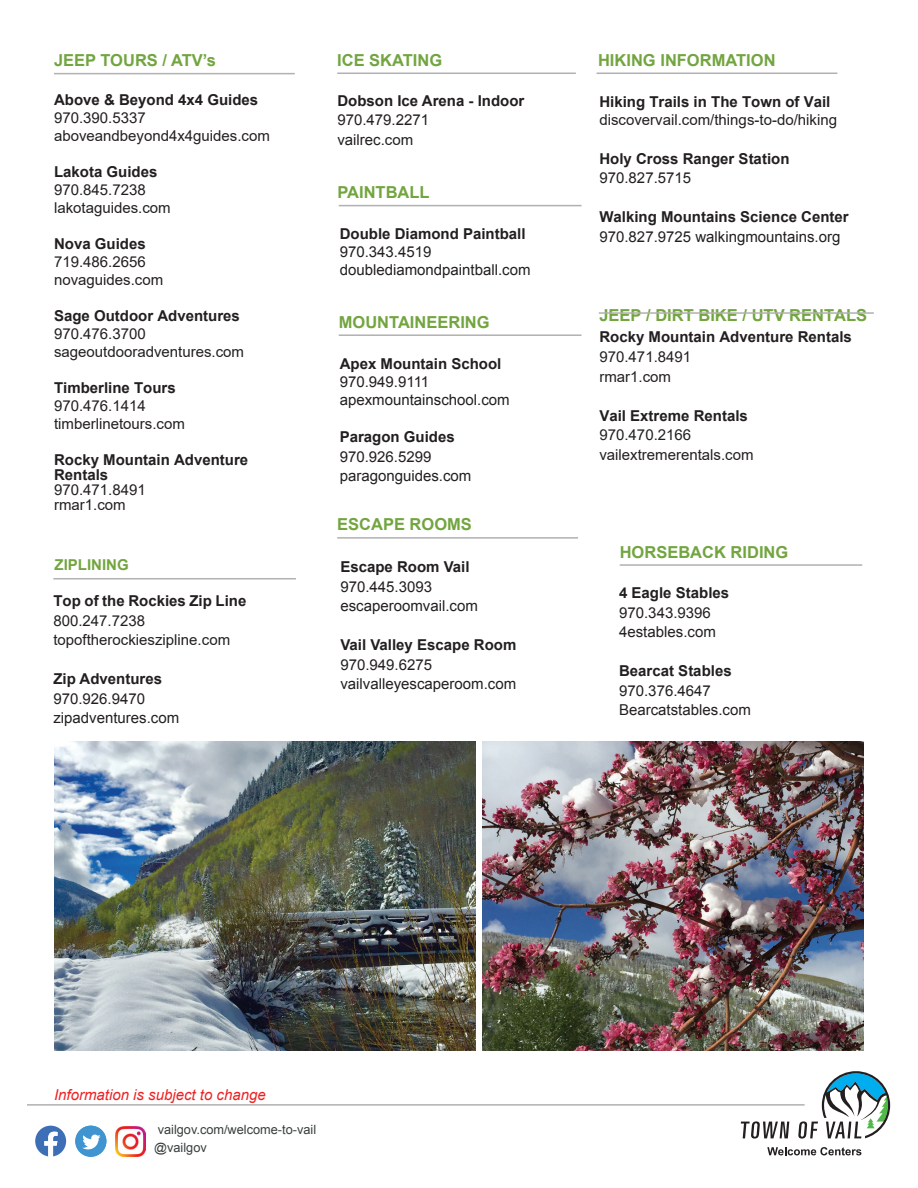
<style>
.page{position:relative;width:918px;height:1188px;background:#fff}
.page>*{position:absolute;margin:0;border:0;box-sizing:border-box;transform-origin:0 0}
.t1{font:700 16.5px "Arial";color:#72a53f}
.t2{font:700 16.5px "Arial";color:#72a43f}
.t3{font:15px/19.5px "Arial";color:#231f20}
.t4{font:700 15px "Arial";color:#231f20}
.t5{font:15px/18px "Arial";color:#231f20}
.t6{font:700 15px/15px "Arial";color:#231f20}
.t7{font:italic 15px "Arial";color:#ee2123}
.t8{font:700 15px "Arial";color:#72a53f}
.t9{font:12.75px/18px "Arial";color:#383e3e}
</style>
<div class="page">
<hr style="left:337px;top:73px;width:239px;height:1px;background:#b1b1b2">
<hr style="left:339px;top:205px;width:243px;height:1px;background:#b1b1b2">
<hr style="left:339px;top:334px;width:243px;height:2px;background:#b1b1b2">
<svg style="left:741px;top:1121px;width:48px;height:18px"></svg>
<svg style="left:798px;top:1071px;width:92px;height:68px"></svg>
<svg style="left:767px;top:1147px;width:94px;height:8px"></svg>
<hr style="left:27px;top:1104px;width:778px;height:2px;background:#b1b1b2">
<img style="left:54px;top:741px;width:421px;height:309px">
<img style="left:483px;top:741px;width:381px;height:309px">
<hr style="left:54px;top:73px;width:241px;height:1px;background:#b1b1b2">
<hr style="left:53px;top:578px;width:243px;height:1px;background:#b1b1b2">
<hr style="left:620px;top:564px;width:242px;height:2px;background:#b1b1b2">
<hr style="left:597px;top:73px;width:240px;height:1px;background:#b1b1b2">
<hr style="left:337px;top:537px;width:241px;height:2px;background:#b1b1b2">
<svg style="left:35px;top:1126px;width:31px;height:31px"></svg>
<div style="left:75px;top:1126px;width:31px;height:31px;background:#4095d1;border-radius:50%"></div>
<svg style="left:82px;top:1135px;width:19px;height:14px"></svg>
<img style="left:116px;top:1127px;width:29px;height:30px">
<hr style="left:599px;top:312px;width:275px;height:2px;background:#b1b1b2">
<p class="t1" style="left:54px;top:49px;width:163px">JEEP TOURS / ATV’s</p>
<p class="t4" style="left:54px;top:89px;width:206px">Above &amp; Beyond 4x4 Guides</p>
<p class="t5" style="left:54px;top:109px;width:217px">970.390.5337 aboveandbeyond4x4guides.com</p>
<p class="t4" style="left:54px;top:161px;width:105px">Lakota Guides</p>
<p class="t5" style="left:54px;top:181px;width:118px">970.845.7238 lakotaguides.com</p>
<p class="t4" style="left:54px;top:233px;width:93px">Nova Guides</p>
<p class="t5" style="left:54px;top:253px;width:111px">719.486.2656 novaguides.com</p>
<p class="t4" style="left:54px;top:305px;width:187px">Sage Outdoor Adventures</p>
<p class="t5" style="left:54px;top:325px;width:192px">970.476.3700 sageoutdooradventures.com</p>
<p class="t4" style="left:54px;top:377px;width:123px">Timberline Tours</p>
<p class="t5" style="left:54px;top:397px;width:132px">970.476.1414 timberlinetours.com</p>
<p class="t6" style="left:54px;top:453px;width:196px">Rocky Mountain Adventure<br>Rentals</p>
<p class="t3" style="left:54px;top:482px;width:93px;line-height:15px">970.471.8491 rmar1.com</p>
<p class="t8" style="left:55px;top:554px;width:76px">ZIPLINING</p>
<p class="t6" style="left:53px;top:594px;width:194px">Top of the Rockies Zip Line</p>
<p class="t3" style="left:53px;top:611px;width:178px">800.247.7238 topoftherockieszipline.com</p>
<p class="t4" style="left:53px;top:668px;width:110px">Zip Adventures</p>
<p class="t3" style="left:53px;top:689px;width:127px">970.926.9470 zipadventures.com</p>
<p class="t1" style="left:337px;top:48px;width:107px">ICE SKATING</p>
<p class="t4" style="left:337px;top:90px;width:188px">Dobson Ice Arena - Indoor</p>
<p class="t3" style="left:337px;top:110px;width:93px">970.479.2271 vailrec.com</p>
<p class="t1" style="left:337px;top:181px;width:94px">PAINTBALL</p>
<p class="t4" style="left:340px;top:223px;width:187px">Double Diamond Paintball</p>
<p class="t3" style="left:340px;top:243px;width:192px;line-height:18px">970.343.4519 doublediamondpaintball.com</p>
<p class="t1" style="left:339px;top:310px;width:152px">MOUNTAINEERING</p>
<p class="t4" style="left:340px;top:353px;width:163px">Apex Mountain School</p>
<p class="t3" style="left:340px;top:372px;width:172px;line-height:18px">970.949.9111 apexmountainschool.com</p>
<p class="t4" style="left:340px;top:426px;width:117px">Paragon Guides</p>
<p class="t3" style="left:340px;top:447px;width:133px">970.926.5299 paragonguides.com</p>
<p class="t1" style="left:337px;top:513px;width:136px">ESCAPE ROOMS</p>
<p class="t4" style="left:340px;top:556px;width:131px">Escape Room Vail</p>
<p class="t3" style="left:340px;top:577px;width:139px">970.445.3093 escaperoomvail.com</p>
<p class="t4" style="left:340px;top:634px;width:177px">Vail Valley Escape Room</p>
<p class="t3" style="left:340px;top:655px;width:177px">970.949.6275 vailvalleyescaperoom.com</p>
<p class="t1" style="left:598px;top:48px;width:179px">HIKING INFORMATION</p>
<p class="t6" style="left:599px;top:94px;width:232px">Hiking Trails in The Town of Vail</p>
<p class="t3" style="left:599px;top:110px;width:239px">discovervail.com/things-to-do/hiking</p>
<p class="t4" style="left:599px;top:148px;width:192px">Holy Cross Ranger Station</p>
<p class="t3" style="left:599px;top:168px;width:93px">970.827.5715</p>
<p class="t4" style="left:599px;top:206px;width:251px">Walking Mountains Science Center</p>
<p class="t3" style="left:599px;top:227px;width:243px">970.827.9725 walkingmountains.org</p>
<p class="t2" style="left:599px;top:304px;width:269px">JEEP / DIRT BIKE / UTV RENTALS</p>
<p class="t6" style="left:599px;top:329px;width:254px">Rocky Mountain Adventure Rentals</p>
<p class="t3" style="left:599px;top:346px;width:93px;line-height:20px">970.471.8491 rmar1.com</p>
<p class="t6" style="left:599px;top:408px;width:150px">Vail Extreme Rentals</p>
<p class="t3" style="left:599px;top:425px;width:156px">970.470.2166 vailextremerentals.com</p>
<p class="t1" style="left:620px;top:540px;width:170px">HORSEBACK RIDING</p>
<p class="t4" style="left:619px;top:582px;width:112px">4 Eagle Stables</p>
<p class="t3" style="left:619px;top:603px;width:98px">970.343.9396<br>4estables.com</p>
<p class="t4" style="left:619px;top:660px;width:114px">Bearcat Stables</p>
<p class="t3" style="left:619px;top:681px;width:133px">970.376.4647<br>Bearcatstables.com</p>
<p class="t7" style="left:54px;top:1085px;width:213px">Information is subject to change</p>
<p class="t9" style="left:154px;top:1121px;width:164px">vailgov.com/welcome-to-vail @vailgov</p>
</div>
